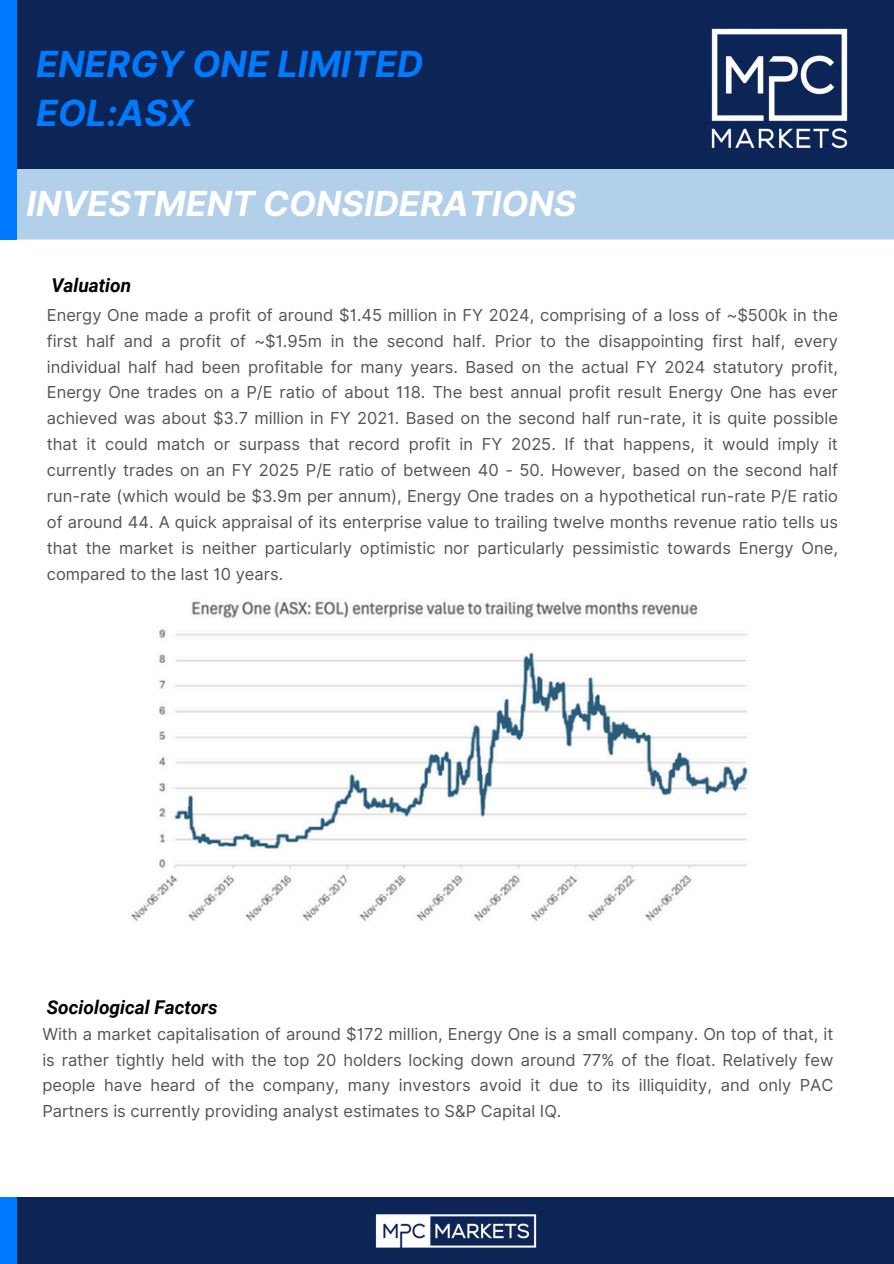
<style>
.page{position:relative;width:894px;height:1264px;background:#fff}
.page>*{position:absolute;margin:0;border:0;box-sizing:border-box;transform-origin:0 0}
.t1{font:italic 700 36px/49.5px "Inter";color:#007bff}
.t2{font:italic 700 34.5px "Inter";color:#fff}
.t3{font:italic 700 19.05px "Roboto";color:#000}
.t4{font:16.5px/25.8px "Inter";color:#545454;text-align:justify}
</style>
<div class="page">
<div style="left:0;top:1197px;width:893px;height:66px;background:#0d2457"></div>
<div style="left:0;top:1197px;width:17px;height:66px;background:#007bff"></div>
<img style="left:375px;top:1214px;width:162px;height:34px">
<div style="left:17px;top:168px;width:876px;height:71px;background:#b3d0ea"></div>
<div style="left:0;top:0;width:893px;height:168px;background:#0d2457"></div>
<div style="left:0;top:0;width:17px;height:239px;background:#007bff"></div>
<img style="left:711px;top:28px;width:137px;height:121px">
<img style="left:131px;top:601px;width:617px;height:320px">
<p class="t1" style="left:36px;top:39px;width:389px">ENERGY ONE LIMITED<br>EOL:ASX</p>
<p class="t2" style="left:26px;top:183px;width:551px">INVESTMENT CONSIDERATIONS</p>
<h2 class="t3" style="left:51px;top:274px;width:81px">Valuation</h2>
<p class="t4" style="left:47px;top:302px;width:792px">Energy One made a profit of around $1.45 million in FY 2024, comprising of a loss of ~$500k in the first half and a profit of ~$1.95m in the second half. Prior to the disappointing first half, every individual half had been profitable for many years. Based on the actual FY 2024 statutory profit, Energy One trades on a P/E ratio of about 118. The best annual profit result Energy One has ever achieved was about $3.7 million in FY 2021. Based on the second half run-rate, it is quite possible that it could match or surpass that record profit in FY 2025. If that happens, it would imply it currently trades on an FY 2025 P/E ratio of between 40 - 50. However, based on the second half run-rate (which would be $3.9m per annum), Energy One trades on a hypothetical run-rate P/E ratio of around 44. A quick appraisal of its enterprise value to trailing twelve months revenue ratio tells us that the market is neither particularly optimistic nor particularly pessimistic towards Energy One, compared to the last 10 years.</p>
<p class="t3" style="left:47px;top:996px;width:172px">Sociological Factors</p>
<h2 class="t4" style="left:42px;top:1020px;width:792px">With a market capitalisation of around $172 million, Energy One is a small company. On top of that, it is rather tightly held with the top 20 holders locking down around 77% of the float. Relatively few people have heard of the company, many investors avoid it due to its illiquidity, and only PAC Partners is currently providing analyst estimates to S&amp;P Capital IQ.</h2>
</div>
